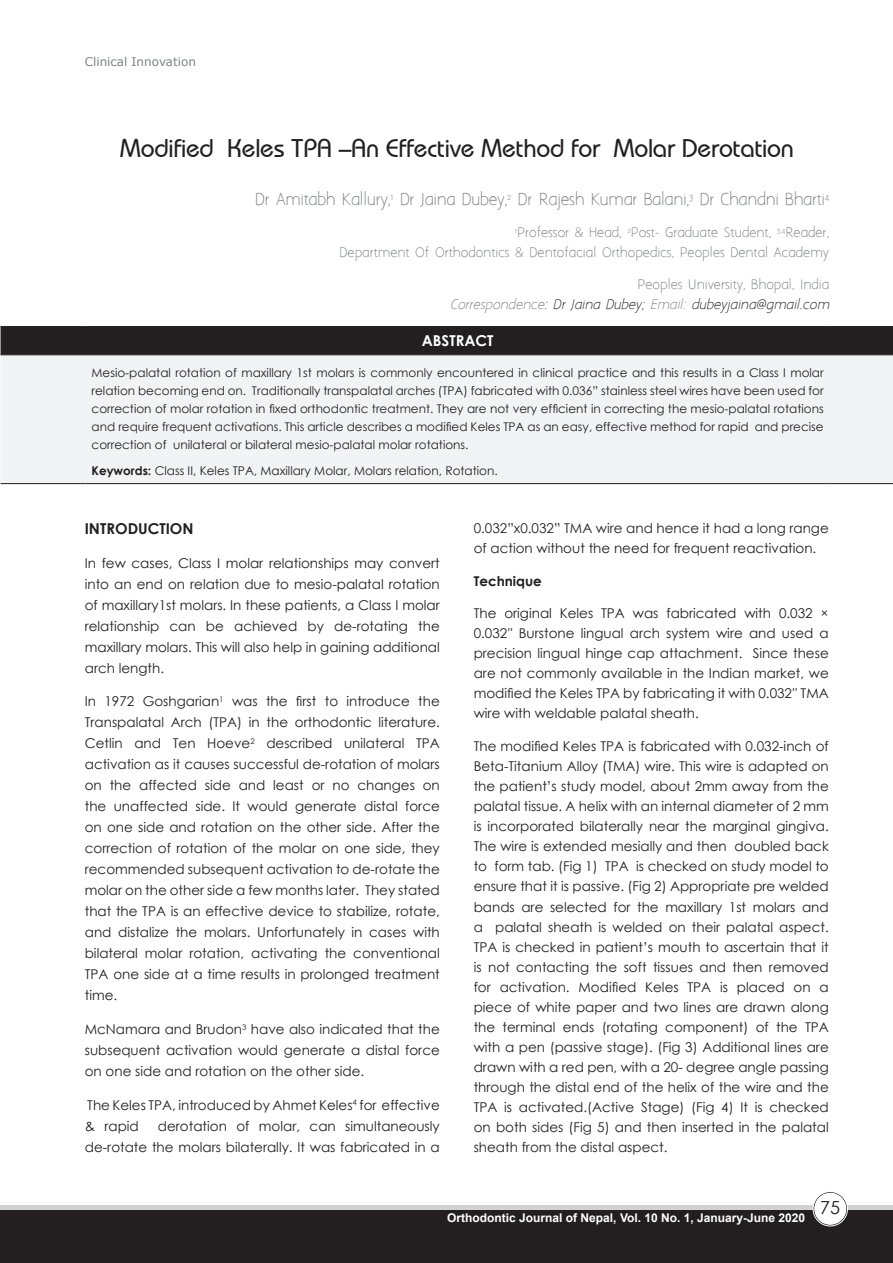
<style>
.page{position:relative;width:893px;height:1263px;background:#fff}
.page>*{position:absolute;margin:0;border:0;box-sizing:border-box;transform-origin:0 0}
.t1{font:500 25.5px "Bauhaus IT Cby BT";letter-spacing:-.01em;color:#231f20}
.t2{font:18px "Century Gothic";color:#231f20}
.t3{font:15px "Aaargh Normal";letter-spacing:-.02em;color:#808285}
.t4{font:700 15px "Century Gothic";color:#231f20}
.t5{font:700 15px "Century Gothic";color:#fff}
.t6{font:13.5px/21px "Century Gothic";color:#231f20;text-align:justify}
.t7{font:700 13.5px "Century Gothic";color:#231f20}
.t8{font:12px/18px "Century Gothic";color:#231f20;text-align:justify}
.t9{font:12px/19.5px "Aaargh Normal";color:#808285;text-align:right}
.t10{font:italic 12px "Aaargh Normal";color:#231f20}
.t11{font:700 12px "Arial";color:#fff}
.t12{font:12px "MS Reference Sans Serif";color:#808285}
.s1{color:#808285}
.s2{font-weight:700}
</style>
<div class="page">
<div style="left:0;top:1205px;width:893px;height:58px;background:linear-gradient(to right,#d1d2d4,#d1d2d4)"></div>
<div style="left:0;top:1211px;width:893px;height:52px;background:#231f20"></div>
<div style="left:814px;top:1192px;width:33px;height:33px;background:#fff;border-radius:50%"></div>
<div style="left:813px;top:1192px;width:34px;height:34px;border:1px solid #231f20;border-radius:50%"></div>
<div style="left:813px;top:1191px;width:35px;height:35px;border:1px solid #fff;border-radius:50%"></div>
<div style="left:1px;top:327px;width:892px;height:27px;background:#231f20"></div>
<div style="left:1px;top:355px;width:892px;height:128px;background:#f2f3f4"></div>
<hr style="left:1px;top:326px;width:85px;height:1px;background:#231f20">
<hr style="left:86px;top:326px;width:744px;height:1px;background:#231f20">
<hr style="left:830px;top:326px;width:63px;height:1px;background:#231f20">
<hr style="left:1px;top:354px;width:85px;height:1px;background:#231f20">
<hr style="left:86px;top:354px;width:744px;height:1px;background:#231f20">
<hr style="left:830px;top:354px;width:63px;height:1px;background:#231f20">
<hr style="left:1px;top:483px;width:85px;height:1px;background:#231f20">
<hr style="left:86px;top:483px;width:744px;height:1px;background:#231f20">
<hr style="left:830px;top:483px;width:63px;height:1px;background:#231f20">
<p class="t12" style="left:85px;top:54px;width:113px">Clinical Innovation</p>
<p class="t1" style="left:120px;top:132px;width:676px">Modified Keles TPA –An Effective Method for Molar Derotation</p>
<p class="t3" style="left:255px;top:190px;width:575px">Dr Amitabh Kallury,<sup>1</sup> Dr Jaina Dubey,<sup>2</sup> Dr Rajesh Kumar Balani,<sup>3</sup> Dr Chandni Bharti<sup>4</sup></p>
<p class="t9" style="left:340px;top:224px;width:491px"><sup>1</sup>Professor &amp; Head, <sup>2</sup>Post- Graduate Student, <sup>3,4</sup>Reader,<br>Department Of Orthodontics &amp; Dentofacial Orthopedics, Peoples Dental Academy</p>
<p class="t9" style="left:638px;top:276px;width:193px">Peoples University, Bhopal, India</p>
<p class="t10" style="left:450px;top:297px;width:384px"><span class="s1">Correspondence</span>: Dr Jaina Dubey; <span class="s1">Email:</span> dubeyjaina@gmail.com</p>
<p class="t5" style="left:422px;top:329px;width:73px">ABSTRACT</p>
<p class="t8" style="left:92px;top:363px;width:734px">Mesio-palatal rotation of maxillary 1st molars is commonly encountered in clinical practice and this results in a Class I molar relation becoming end on. Traditionally transpalatal arches (TPA) fabricated with 0.036” stainless steel wires have been used for correction of molar rotation in fixed orthodontic treatment. They are not very efficient in correcting the mesio-palatal rotations and require frequent activations. This article describes a modified Keles TPA as an easy, effective method for rapid and precise correction of unilateral or bilateral mesio-palatal molar rotations.</p>
<p class="t8" style="left:92px;top:462px;width:408px"><span class="s2">Keywords:</span> Class II, Keles TPA, Maxillary Molar, Molars relation, Rotation.</p>
<p class="t4" style="left:85px;top:517px;width:110px">INTRODUCTION</p>
<p class="t6" style="left:85px;top:552px;width:357px">In few cases, Class I molar relationships may convert into an end on relation due to mesio-palatal rotation of maxillary1st molars. In these patients, a Class I molar relationship can be achieved by de-rotating the maxillary molars. This will also help in gaining additional arch length.</p>
<p class="t6" style="left:85px;top:691px;width:357px">In 1972 Goshgarian<sup>1</sup> was the first to introduce the Transpalatal Arch (TPA) in the orthodontic literature.<br>Cetlin and Ten Hoeve<sup>2</sup> described unilateral TPA activation as it causes successful de-rotation of molars on the affected side and least or no changes on the unaffected side. It would generate distal force on one side and rotation on the other side. After the correction of rotation of the molar on one side, they recommended subsequent activation to de-rotate the molar on the other side a few months later. They stated that the TPA is an effective device to stabilize, rotate, and distalize the molars. Unfortunately in cases with bilateral molar rotation, activating the conventional TPA one side at a time results in prolonged treatment time.</p>
<p class="t6" style="left:85px;top:1019px;width:357px">McNamara and Brudon<sup>3</sup> have also indicated that the subsequent activation would generate a distal force on one side and rotation on the other side.</p>
<p class="t6" style="left:85px;top:1094px;width:357px">The Keles TPA, introduced by Ahmet Keles<sup>4</sup> for effective &amp; rapid</p>
<p class="t6" style="left:85px;top:1115px;width:357px;text-align:right">derotation of molar, can simultaneously<br>de-rotate the molars bilaterally. It was fabricated in a</p>
<p class="t6" style="left:474px;top:518px;width:357px;line-height:20.1px">0.032”x0.032” TMA wire and hence it had a long range of action without the need for frequent reactivation.</p>
<p class="t7" style="left:474px;top:570px;width:70px">Technique</p>
<p class="t6" style="left:474px;top:603px;width:357px;line-height:20px">The original Keles TPA was fabricated with 0.032 × 0.032′′ Burstone lingual arch system wire and used a precision lingual hinge cap attachment. Since these are not commonly available in the Indian market, we modified the Keles TPA by fabricating it with 0.032′′ TMA wire with weldable palatal sheath.</p>
<p class="t6" style="left:474px;top:736px;width:357px;line-height:20.1px">The modified Keles TPA is fabricated with 0.032-inch of Beta-Titanium Alloy (TMA) wire. This wire is adapted on the patient’s study model, about 2mm away from the palatal tissue. A helix with an internal diameter of 2 mm is incorporated bilaterally near the marginal gingiva.<br>The wire is extended mesially and then doubled back to form tab. (Fig 1) TPA is checked on study model to ensure that it is passive. (Fig 2) Appropriate pre welded bands are selected for the maxillary 1st molars and a palatal sheath is welded on their palatal aspect.<br>TPA is checked in patient’s mouth to ascertain that it is not contacting the soft tissues and then removed for activation. Modified Keles TPA is placed on a piece of white paper and two lines are drawn along the terminal ends (rotating component) of the TPA with a pen (passive stage). (Fig 3) Additional lines are drawn with a red pen, with a 20- degree angle passing through the distal end of the helix of the wire and the TPA is activated.(Active Stage) (Fig 4) It is checked on both sides (Fig 5) and then inserted in the palatal sheath from the distal aspect.</p>
<p class="t11" style="left:447px;top:1209px;width:359px">Orthodontic Journal of Nepal, Vol. 10 No. 1, January-June 2020</p>
<h2 class="t2" style="left:820px;top:1195px;width:21px">75</h2>
</div>
